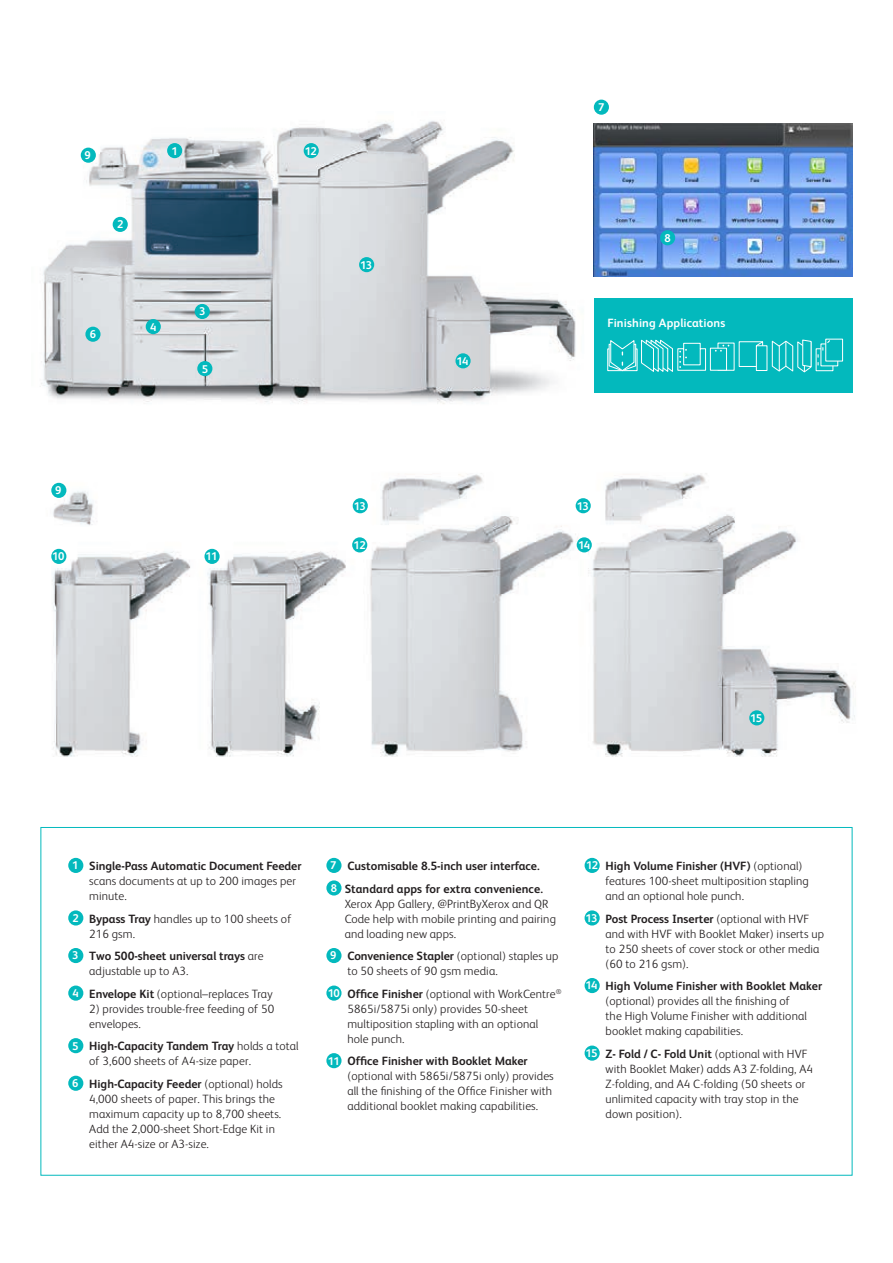
<style>
.page{position:relative;width:893px;height:1263px;background:#fff}
.page>*{position:absolute;margin:0;border:0;box-sizing:border-box;transform-origin:0 0}
.t1{font:300 12px/15px "Xerox Sans";letter-spacing:.01em;color:#231f20}
.t2{font:700 12px/15px "Xerox Sans";color:#231f20}
.t3{font:700 12px "Xerox Sans";letter-spacing:.01em;color:#fff}
.t4{font:700 11.25px "Xerox Sans";letter-spacing:-.055em;color:#fff}
.s1{font-weight:700;font-size:11.25px;color:#fff}
.s2{font-weight:700}
.s3{font-size:11.25px;color:#fff}
.s4{font-weight:300}
</style>
<div class="page">
<img style="left:51px;top:473px;width:805px;height:284px">
<img style="left:41px;top:121px;width:535px;height:283px">
<div style="left:167px;top:143px;width:15px;height:15px;background:#03b9bd;border-radius:50%"></div>
<div style="left:113px;top:217px;width:15px;height:15px;background:#03b9bd;border-radius:50%"></div>
<div style="left:195px;top:304px;width:15px;height:15px;background:#03b9bd;border-radius:50%"></div>
<div style="left:146px;top:319px;width:15px;height:15px;background:#03b9bd;border-radius:50%"></div>
<div style="left:85px;top:327px;width:16px;height:15px;background:#03b9bd;border-radius:50%"></div>
<div style="left:197px;top:361px;width:15px;height:15px;background:#03b9bd;border-radius:50%"></div>
<img style="left:594px;top:123px;width:258px;height:153px">
<div style="left:594px;top:100px;width:15px;height:15px;background:#03b9bd;border-radius:50%"></div>
<div style="left:594px;top:298px;width:258px;height:94px;background:#03b9bd"></div>
<svg style="left:831px;top:361px;width:7px;height:5px"></svg>
<div style="left:825px;top:339px;width:18px;height:22px;background:#03b9bd;border:1px solid #fff"></div>
<svg style="left:608px;top:339px;width:98px;height:33px"></svg>
<svg style="left:771px;top:339px;width:60px;height:34px"></svg>
<div style="left:739px;top:341px;width:24px;height:26px;background:#03b9bd;border:1px solid #fff"></div>
<div style="left:756px;top:345px;width:11px;height:26px;background:#03b9bd;border:1px solid #fff"></div>
<svg style="left:755px;top:341px;width:9px;height:6px"></svg>
<div style="left:710px;top:348px;width:17px;height:23px;background:#03b9bd;border:1px solid #fff"></div>
<svg style="left:715px;top:345px;width:14px;height:7px"></svg>
<div style="left:304px;top:143px;width:15px;height:15px;background:#03b9bd;border-radius:50%"></div>
<div style="left:359px;top:257px;width:15px;height:15px;background:#03b9bd;border-radius:50%"></div>
<div style="left:455px;top:353px;width:16px;height:15px;background:#03b9bd;border-radius:50%"></div>
<img style="left:51px;top:479px;width:54px;height:48px">
<div style="left:749px;top:710px;width:15px;height:15px;background:#03b9bd;border-radius:50%"></div>
<div style="left:352px;top:537px;width:15px;height:15px;background:#03b9bd;border-radius:50%"></div>
<div style="left:577px;top:537px;width:15px;height:15px;background:#03b9bd;border-radius:50%"></div>
<div style="left:51px;top:483px;width:15px;height:15px;background:#03b9bd;border-radius:50%"></div>
<div style="left:353px;top:498px;width:15px;height:15px;background:#03b9bd;border-radius:50%"></div>
<div style="left:576px;top:498px;width:15px;height:15px;background:#03b9bd;border-radius:50%"></div>
<div style="left:51px;top:549px;width:15px;height:15px;background:#03b9bd;border-radius:50%"></div>
<div style="left:204px;top:549px;width:16px;height:15px;background:#03b9bd;border-radius:50%"></div>
<div style="left:81px;top:148px;width:15px;height:15px;background:#03b9bd;border-radius:50%"></div>
<div style="left:68px;top:858px;width:15px;height:15px;background:#03b9bd;border-radius:50%"></div>
<div style="left:68px;top:910px;width:15px;height:15px;background:#03b9bd;border-radius:50%"></div>
<div style="left:68px;top:948px;width:15px;height:15px;background:#03b9bd;border-radius:50%"></div>
<div style="left:68px;top:985px;width:15px;height:16px;background:#03b9bd;border-radius:50%"></div>
<div style="left:68px;top:1038px;width:15px;height:15px;background:#03b9bd;border-radius:50%"></div>
<div style="left:68px;top:1076px;width:15px;height:15px;background:#03b9bd;border-radius:50%"></div>
<div style="left:326px;top:858px;width:16px;height:15px;background:#03b9bd;border-radius:50%"></div>
<div style="left:326px;top:880px;width:16px;height:15px;background:#03b9bd;border-radius:50%"></div>
<div style="left:326px;top:948px;width:16px;height:15px;background:#03b9bd;border-radius:50%"></div>
<svg style="left:326px;top:985px;width:16px;height:16px"></svg>
<div style="left:326px;top:1053px;width:16px;height:15px;background:#03b9bd;border-radius:50%"></div>
<div style="left:585px;top:858px;width:15px;height:15px;background:#03b9bd;border-radius:50%"></div>
<div style="left:585px;top:910px;width:15px;height:15px;background:#03b9bd;border-radius:50%"></div>
<div style="left:585px;top:978px;width:15px;height:15px;background:#03b9bd;border-radius:50%"></div>
<div style="left:585px;top:1045px;width:15px;height:16px;background:#03b9bd;border-radius:50%"></div>
<div style="left:660px;top:230px;width:15px;height:15px;background:#03b9bd;border-radius:50%"></div>
<p class="t4" style="left:85px;top:148px;width:8px">9</p>
<p class="t4" style="left:117px;top:217px;width:8px">2</p>
<p class="t4" style="left:171px;top:143px;width:8px">1</p>
<p class="t4" style="left:90px;top:327px;width:8px">6</p>
<p class="t4" style="left:150px;top:319px;width:8px">4</p>
<p class="t4" style="left:199px;top:304px;width:8px">3</p>
<p class="t4" style="left:202px;top:361px;width:8px">5</p>
<p class="t4" style="left:55px;top:483px;width:8px">9</p>
<p class="t4" style="left:52px;top:549px;width:14px">10</p>
<p class="t4" style="left:206px;top:549px;width:14px">11</p>
<p class="t4" style="left:305px;top:143px;width:14px">12</p>
<p class="t4" style="left:360px;top:257px;width:14px">13</p>
<p class="t4" style="left:456px;top:353px;width:14px">14</p>
<p class="t4" style="left:598px;top:100px;width:8px">7</p>
<p class="t4" style="left:664px;top:230px;width:8px">8</p>
<p class="t3" style="left:607px;top:314px;width:119px">Finishing Applications</p>
<p class="t4" style="left:354px;top:498px;width:14px">13</p>
<p class="t4" style="left:577px;top:498px;width:14px">13</p>
<p class="t4" style="left:353px;top:537px;width:14px">12</p>
<p class="t4" style="left:578px;top:537px;width:14px">14</p>
<p class="t4" style="left:750px;top:710px;width:14px">15</p>
<p class="t1" style="left:89px;top:858px;width:214px;text-indent:-17px"><span class="s1">1</span> <span class="s2">Single-Pass Automatic Document Feeder </span>scans documents at up to 200 images per minute.</p>
<p class="t1" style="left:89px;top:910px;width:204px;text-indent:-17px"><span class="s1">2</span> <span class="s2">Bypass Tray</span> handles up to 100 sheets of<br>216 gsm.</p>
<p class="t2" style="left:89px;top:948px;width:176px;text-indent:-17px"><span class="s3">3</span> Two 500-sheet universal trays <span class="s4">are adjustable up to A3.</span></p>
<p class="t1" style="left:72px;top:985px;width:202px"><span class="s1">4</span> <span class="s2">Envelope Kit</span> (optional–replaces Tray</p>
<p class="t1" style="left:89px;top:1000px;width:186px">2) provides trouble-free feeding of 50 envelopes.</p>
<p class="t1" style="left:89px;top:1038px;width:211px;text-indent:-17px"><span class="s1">5</span> <span class="s2">High-Capacity Tandem Tray</span> holds a total of 3,600 sheets of A4-size paper.</p>
<p class="t1" style="left:89px;top:1075px;width:195px;text-indent:-17px"><span class="s1">6</span> <span class="s2">High-Capacity Feeder</span> (optional) holds 4,000 sheets of paper. This brings the maximum capacity up to 8,700 sheets.<br>Add the 2,000-sheet Short-Edge Kit in either A4-size or A3-size.</p>
<p class="t2" style="left:330px;top:854px;width:214px;line-height:22.5px"><span class="s3">7</span> Customisable 8.5-inch user interface.<br><span class="s3">8</span> Standard apps for extra convenience.</p>
<p class="t1" style="left:345px;top:895px;width:213px">Xerox App Gallery, @PrintByXerox and QR<br>Code help with mobile printing and pairing and loading new apps.</p>
<p class="t1" style="left:347px;top:948px;width:213px;text-indent:-17px"><span class="s1">9</span> <span class="s2">Convenience Stapler</span> (optional) staples up to 50 sheets of 90 gsm media.</p>
<p class="t1" style="left:347px;top:985px;width:216px;text-indent:-19px"><span class="s1">10</span> <span class="s2">Office Finisher</span> (optional with WorkCentre<sup>® </sup>5865i/5875i only) provides 50-sheet multiposition stapling with an optional hole punch.</p>
<p class="t1" style="left:347px;top:1053px;width:208px;text-indent:-19px"><span class="s1">11</span> <span class="s2">Office Finisher with Booklet Maker </span>(optional with 5865i/5875i only) provides all the finishing of the Office Finisher with additional booklet making capabilities.</p>
<p class="t1" style="left:606px;top:858px;width:205px;text-indent:-19px"><span class="s1">12</span> <span class="s2">High Volume Finisher (HVF)</span> (optional) features 100-sheet multiposition stapling and an optional hole punch.</p>
<p class="t1" style="left:606px;top:910px;width:220px;text-indent:-20px"><span class="s1">13</span> <span class="s2">Post Process Inserter</span> (optional with HVF and with HVF with Booklet Maker) inserts up to 250 sheets of cover stock or other media (60 to 216 gsm).</p>
<p class="t1" style="left:606px;top:978px;width:218px;text-indent:-20px"><span class="s1">14</span> <span class="s2">High Volume Finisher with Booklet Maker </span>(optional) provides all the finishing of<br>the High Volume Finisher with additional booklet making capabilities.</p>
<p class="t1" style="left:606px;top:1045px;width:209px;text-indent:-20px"><span class="s1">15</span> <span class="s2">Z- Fold / C- Fold Unit</span> (optional with HVF with Booklet Maker) adds A3 Z-folding, A4<br>Z-folding, and A4 C-folding (50 sheets or unlimited capacity with tray stop in the down position).</p>
</div>
